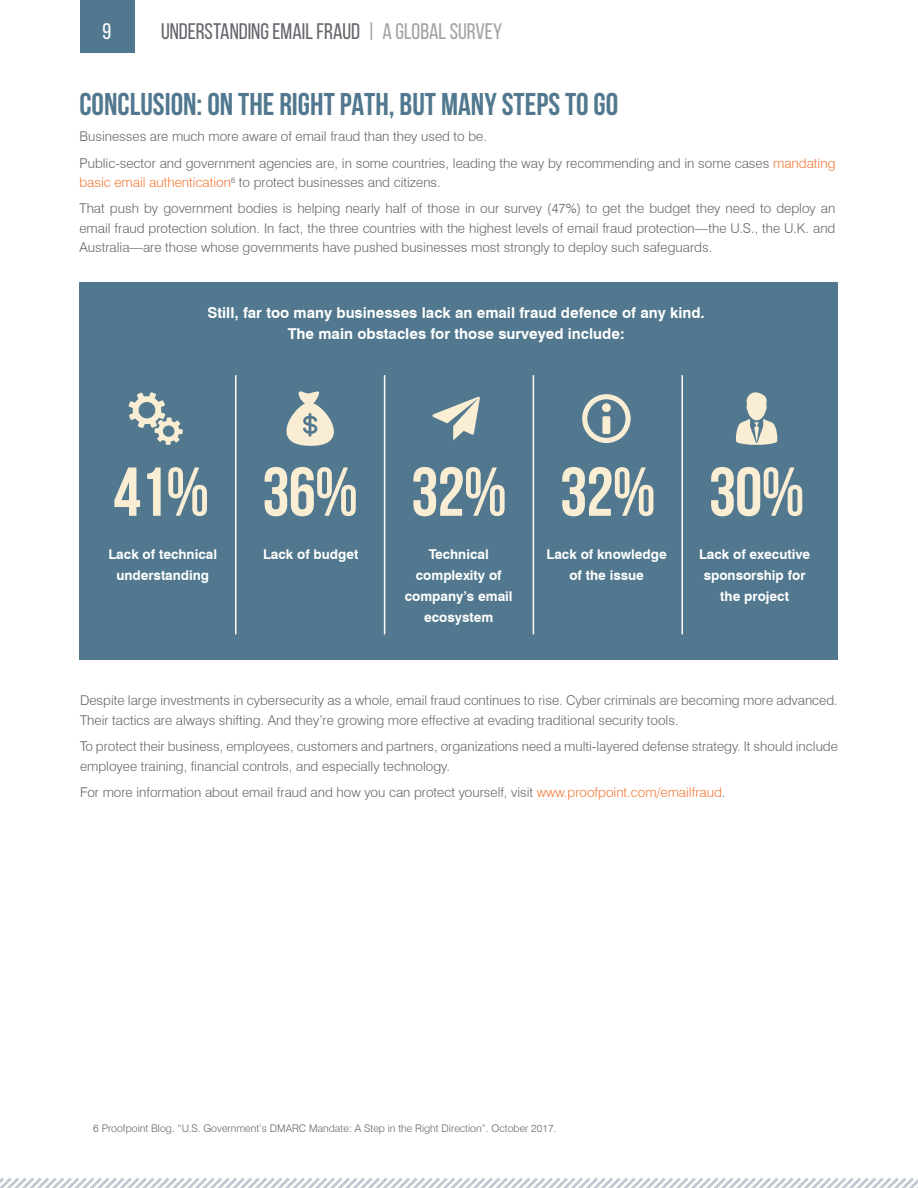
<style>
.page{position:relative;width:918px;height:1188px;background:#fff}
.page>*{position:absolute;margin:0;border:0;box-sizing:border-box;transform-origin:0 0}
.t1{font:700 69px "Bebas Neue";letter-spacing:-.015em;color:#f9edd3}
.t2{font:700 31.5px "Bebas Neue";color:#51788e}
.t3{font:22.5px "Bebas Neue";color:#66656c}
.t4{font:22.5px "Bebas Neue";color:#fff}
.t5{font:700 15px/21px "Swiss 721 BT";color:#fff;text-align:center}
.t6{font:300 13.5px/19.5px "Swiss 721 BT";color:#66656c}
.t7{font:700 13.5px/21px "Swiss 721 BT";color:#fff;text-align:center}
.t8{font:300 10.5px "Swiss 721 BT";color:#66656c}
.s1{color:#a5a1a6}
.s2{color:#f47836}
</style>
<div class="page">
<div style="left:80px;top:0;width:54px;height:53px;background:#51788e"></div>
<svg style="left:0;top:1177px;width:918px;height:11px"></svg>
<div style="left:80px;top:283px;width:758px;height:377px;background:#51788e"></div>
<svg style="left:286px;top:391px;width:48px;height:55px"></svg>
<svg style="left:129px;top:392px;width:54px;height:53px"></svg>
<svg style="left:432px;top:397px;width:48px;height:43px"></svg>
<svg style="left:582px;top:394px;width:49px;height:49px"></svg>
<div style="left:602px;top:416px;width:8px;height:18px;background:#f9edd3;border-radius:2px"></div>
<div style="left:602px;top:403px;width:9px;height:9px;background:#f9edd3;border-radius:50%"></div>
<svg style="left:736px;top:392px;width:41px;height:53px"></svg>
<hr style="left:235px;top:375px;width:2px;height:259px;background:#fefcf8">
<hr style="left:384px;top:375px;width:1px;height:259px;background:#fefcf8">
<hr style="left:533px;top:375px;width:1px;height:259px;background:#fefcf8">
<hr style="left:681px;top:375px;width:2px;height:259px;background:#fefcf8">
<h3 class="t4" style="left:103px;top:19px;width:10px">9</h3>
<h3 class="t3" style="left:161px;top:19px;width:343px">UNDERSTANDING EMAIL FRAUD <span class="s1">| A GLOBAL SURVEY</span></h3>
<h2 class="t2" style="left:80px;top:87px;width:540px">CONCLUSION: ON THE RIGHT PATH, BUT MANY STEPS TO GO</h2>
<p class="t6" style="left:80px;top:123px;width:757px;line-height:26.2px">Businesses are much more aware of email fraud than they used to be.<br>Public-sector and government agencies are, in some countries, leading the way by recommending and in some cases <span class="s2">mandating</span></p>
<p class="t6" style="left:79px;top:169px;width:757px;line-height:26.2px"><span class="s2">basic email authentication</span><sup>6</sup> to protect businesses and citizens.<br>That push by government bodies is helping nearly half of those in our survey (47%) to get the budget they need to deploy an</p>
<p class="t6" style="left:79px;top:218px;width:757px">email fraud protection solution. In fact, the three countries with the highest levels of email fraud protection—the U.S., the U.K. and<br>Australia—are those whose governments have pushed businesses most strongly to deploy such safeguards.</p>
<p class="t5" style="left:207px;top:302px;width:499px">Still, far too many businesses lack an email fraud defence of any kind.<br>The main obstacles for those surveyed include:</p>
<h1 class="t1" style="left:113px;top:454px;width:693px">41% 36% 32% 32% 30%</h1>
<p class="t7" style="left:263px;top:544px;width:97px">Lack of budget</p>
<p class="t7" style="left:405px;top:544px;width:109px">Technical complexity of company’s email ecosystem</p>
<p class="t7" style="left:547px;top:544px;width:122px">Lack of knowledge of the issue</p>
<p class="t7" style="left:699px;top:544px;width:113px">Lack of executive sponsorship for the project</p>
<p class="t7" style="left:108px;top:544px;width:110px">Lack of technical understanding</p>
<p class="t6" style="left:80px;top:691px;width:759px">Despite large investments in cybersecurity as a whole, email fraud continues to rise. Cyber criminals are becoming more advanced.<br>Their tactics are always shifting. And they’re growing more effective at evading traditional security tools.</p>
<p class="t6" style="left:80px;top:737px;width:759px">To protect their business, employees, customers and partners, organizations need a multi-layered defense strategy. It should include employee training, financial controls, and especially technology.</p>
<p class="t6" style="left:80px;top:782px;width:647px">For more information about email fraud and how you can protect yourself, visit <span class="s2">www.proofpoint.com/emailfraud</span>.</p>
<p class="t8" style="left:93px;top:1122px;width:465px">6 Proofpoint Blog. “U.S. Government’s DMARC Mandate: A Step in the Right Direction”. October 2017.</p>
</div>
